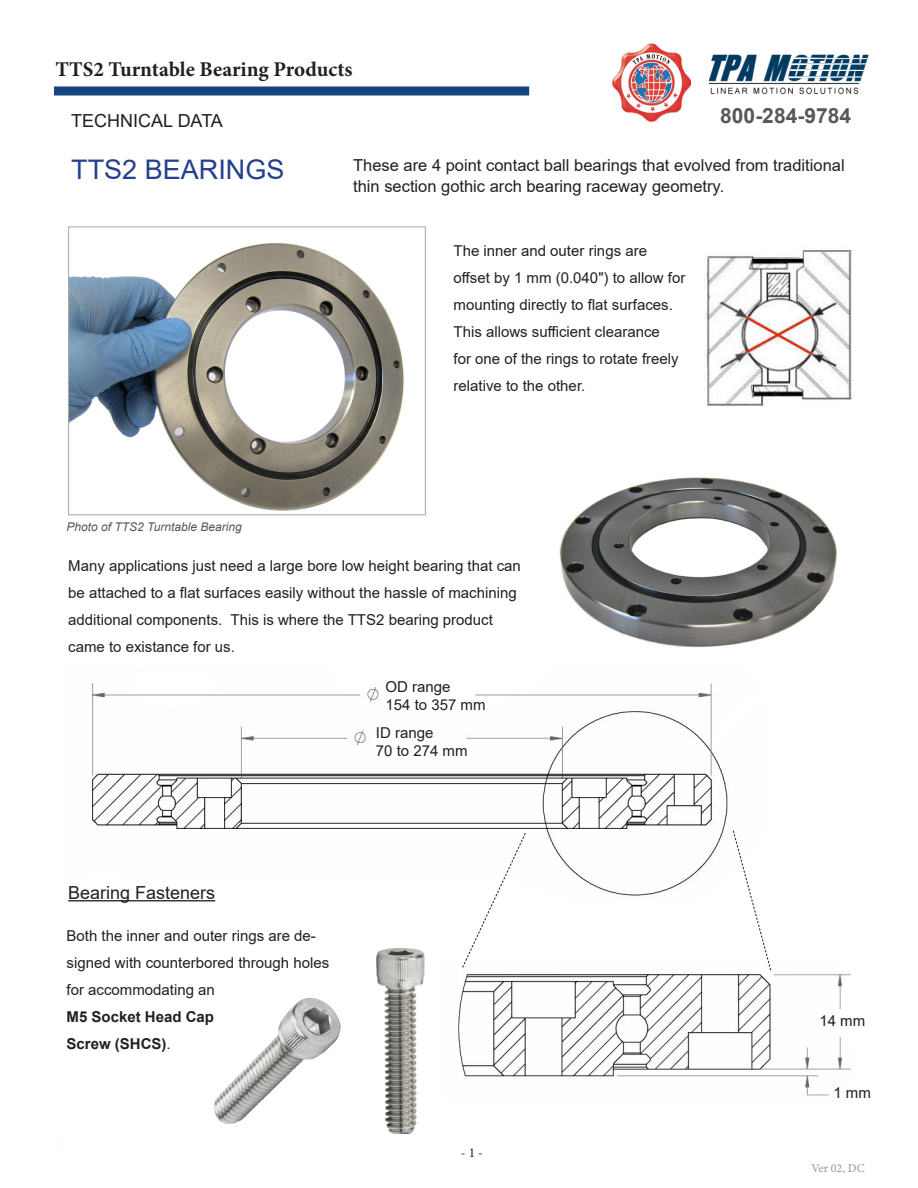
<style>
.page{position:relative;width:918px;height:1188px;background:#fff}
.page>*{position:absolute;margin:0;border:0;box-sizing:border-box;transform-origin:0 0}
.t1{font:27px "Arial";color:#253f8e}
.t2{font:700 21px "Minion Pro";color:#231f20}
.t3{font:700 21px "Arial";color:#57585a}
.t4{font:18px "Arial";color:#231f20}
.t5{font:16.5px/21px "Arial";color:#231f20}
.t6{font:15px/27px "Arial";color:#231f20}
.t7{font:700 15px "Arial";color:#231f20}
.t8{font:13.5px "Minion Pro";color:#231f20}
.t9{font:italic 12px "Arial";color:#57585a}
.t10{font:12px "Minion Pro";color:#939598}
.s1{font-weight:400}
</style>
<div class="page">
<div style="left:54px;top:86px;width:475px;height:9px;background:#164480"></div>
<img style="left:612px;top:43px;width:78px;height:78px">
<img style="left:708px;top:54px;width:161px;height:41px">
<img style="left:215px;top:998px;width:125px;height:125px">
<img style="left:70px;top:243px;width:334px;height:268px">
<div style="left:68px;top:226px;width:358px;height:289px;border:1px solid #a8a9ad"></div>
<img style="left:559px;top:477px;width:278px;height:171px">
<img style="left:68px;top:682px;width:660px;height:220px">
<img style="left:458px;top:974px;width:393px;height:122px">
<img style="left:704px;top:249px;width:148px;height:157px">
<svg style="left:462px;top:832px;width:64px;height:136px"></svg>
<svg style="left:733px;top:830px;width:39px;height:141px"></svg>
<hr style="left:68px;top:900px;width:147px;height:1px;background:#231f20">
<img style="left:376px;top:949px;width:49px;height:185px">
<h2 class="t2" style="left:55px;top:55px;width:299px">TTS2 Turntable Bearing Products</h2>
<p class="t4" style="left:71px;top:108px;width:153px">TECHNICAL DATA</p>
<h2 class="t3" style="left:720px;top:101px;width:132px">800-284-9784</h2>
<p class="t1" style="left:71px;top:151px;width:215px">TTS2 BEARINGS</p>
<p class="t9" style="left:67px;top:519px;width:177px">Photo of TTS2 Turntable Bearing</p>
<p class="t5" style="left:353px;top:155px;width:493px">These are 4 point contact ball bearings that evolved from traditional thin section gothic arch bearing raceway geometry.</p>
<p class="t6" style="left:454px;top:237px;width:233px">The inner and outer rings are offset by 1 mm (0.040") to allow for mounting directly to flat surfaces.<br>This allows sufficient clearance<br>for one of the rings to rotate freely relative to the other.</p>
<p class="t6" style="left:68px;top:552px;width:454px">Many applications just need a large bore low height bearing that can be attached to a flat surfaces easily without the hassle of machining additional components. This is where the TTS2 bearing product came to existance for us.</p>
<p class="t6" style="left:386px;top:673px;width:67px">OD range</p>
<p class="t6" style="left:386px;top:691px;width:102px">154 to 357 mm</p>
<p class="t6" style="left:376px;top:719px;width:59px">ID range</p>
<p class="t6" style="left:376px;top:737px;width:93px">70 to 274 mm</p>
<p class="t4" style="left:68px;top:880px;width:149px">Bearing Fasteners</p>
<p class="t6" style="left:67px;top:922px;width:264px">Both the inner and outer rings are de&shy;signed with counterbored through holes for accommodating an</p>
<p class="t7" style="left:67px;top:1006px;width:149px">M5 Socket Head Cap</p>
<p class="t7" style="left:67px;top:1033px;width:106px">Screw (SHCS)<span class="s1">.</span></p>
<p class="t8" style="left:461px;top:1143px;width:24px">-1 -</p>
<p class="t6" style="left:819px;top:1007px;width:47px">14 mm</p>
<p class="t6" style="left:833px;top:1080px;width:39px">1 mm</p>
<p class="t10" style="left:811px;top:1160px;width:55px">Ver 02, DC</p>
</div>
